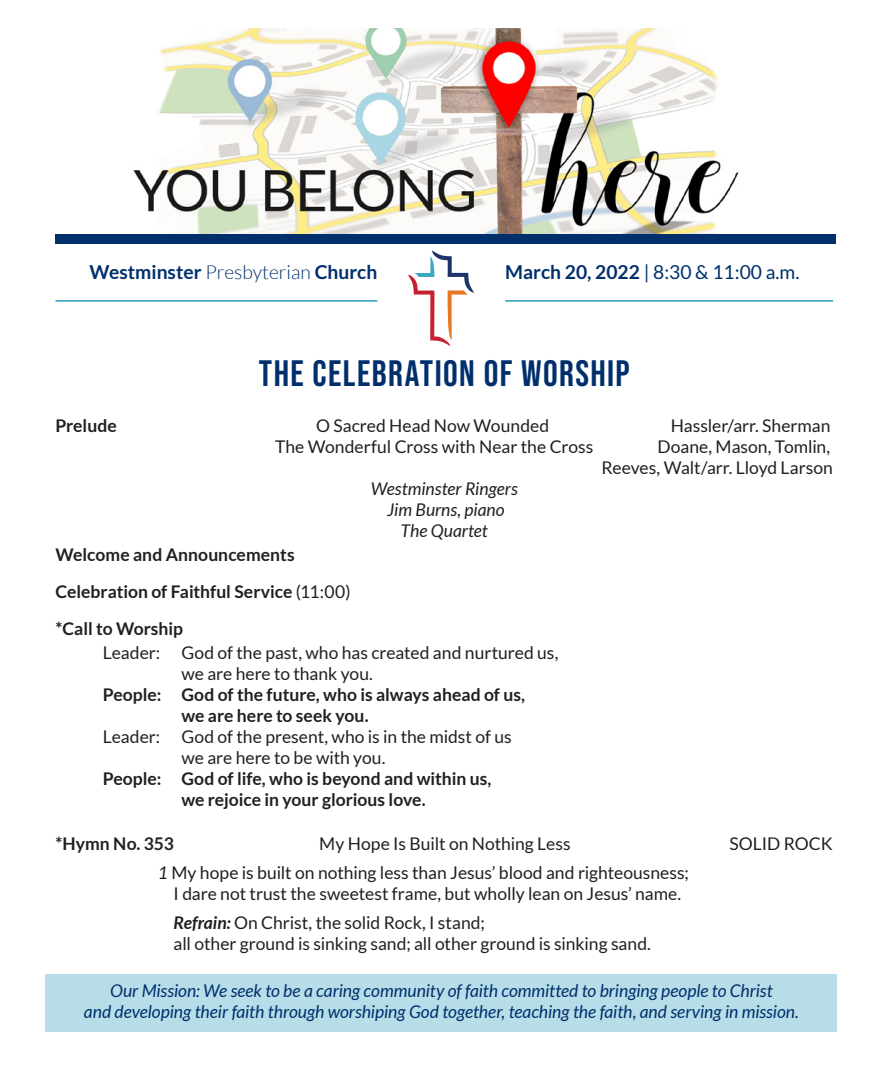
<style>
.page{position:relative;width:882px;height:1071px;background:#fff}
.page>*{position:absolute;margin:0;border:0;box-sizing:border-box;transform-origin:0 0}
.t1{font:36.75px "Bebas Neue";letter-spacing:.04em;color:#002f6c}
.t2{font:700 19.25px "Lato";color:#002f6c}
.t3{font:19.25px "Lato";color:#002f6c}
.t4{font:17.5px "Lato";color:#231f20}
.t5{font:700 17.5px "Lato";color:#231f20}
.t6{font:italic 17.5px/21px "Lato";color:#002f6c;text-align:center}
.t7{font:italic 17.5px "Lato";color:#231f20}
.s1{font-weight:300}
.s2{font-weight:700}
.s3{font-weight:400}
.s4{font-style:italic}
.s5{font-weight:700;font-style:italic}
</style>
<div class="page">
<img style="left:121px;top:29px;width:640px;height:206px">
<div style="left:45px;top:974px;width:791px;height:58px;background:#b6dde8"></div>
<div style="left:55px;top:235px;width:781px;height:9px;background:#002f6c"></div>
<svg style="left:408px;top:250px;width:66px;height:96px"></svg>
<hr style="left:55px;top:300px;width:322px;height:2px;background:#48a9c5">
<hr style="left:505px;top:300px;width:328px;height:2px;background:#48a9c5">
<p class="t2" style="left:89px;top:261px;width:290px">Westminster <span class="s1">Presbyterian</span> Church</p>
<p class="t3" style="left:505px;top:261px;width:296px"><span class="s2">March 20, 2022</span> | 8:30 &amp; 11:00 a.m.</p>
<p class="t1" style="left:259px;top:352px;width:372px">THE CELEBRATION OF WORSHIP</p>
<p class="t5" style="left:55px;top:415px;width:63px">Prelude</p>
<p class="t4" style="left:316px;top:416px;width:235px">O Sacred Head Now Wounded</p>
<p class="t4" style="left:671px;top:416px;width:161px">Hassler/arr. Sherman</p>
<p class="t4" style="left:275px;top:437px;width:320px">The Wonderful Cross with Near the Cross</p>
<p class="t4" style="left:657px;top:437px;width:174px">Doane, Mason, Tomlin,</p>
<p class="t4" style="left:602px;top:458px;width:233px">Reeves, Walt/arr. Lloyd Larson</p>
<p class="t7" style="left:371px;top:479px;width:149px">Westminster Ringers</p>
<p class="t7" style="left:387px;top:500px;width:119px">Jim Burns, piano</p>
<p class="t7" style="left:401px;top:521px;width:89px">The Quartet</p>
<p class="t5" style="left:56px;top:545px;width:241px">Welcome and Announcements</p>
<p class="t5" style="left:56px;top:581px;width:297px">Celebration of Faithful Service <span class="s3">(11:00)</span></p>
<p class="t5" style="left:56px;top:618px;width:129px">*Call to Worship</p>
<p class="t4" style="left:103px;top:643px;width:457px">Leader: God of the past, who has created and nurtured us,</p>
<p class="t4" style="left:181px;top:664px;width:193px">we are here to thank you.</p>
<p class="t5" style="left:103px;top:684px;width:424px">People: God of the future, who is always ahead of us,</p>
<p class="t5" style="left:181px;top:705px;width:189px">we are here to seek you.</p>
<p class="t4" style="left:103px;top:727px;width:410px">Leader: God of the present, who is in the midst of us</p>
<p class="t4" style="left:181px;top:748px;width:206px">we are here to be with you.</p>
<p class="t5" style="left:103px;top:768px;width:390px">People: God of life, who is beyond and within us,</p>
<p class="t5" style="left:181px;top:789px;width:246px">we rejoice in your glorious love.</p>
<p class="t5" style="left:55px;top:834px;width:120px">*Hymn No. 353</p>
<p class="t4" style="left:319px;top:834px;width:253px">My Hope Is Built on Nothing Less</p>
<p class="t4" style="left:729px;top:834px;width:105px">SOLID ROCK</p>
<p class="t4" style="left:158px;top:863px;width:533px"><span class="s4">1</span> My hope is built on nothing less than Jesus’ blood and righteousness;</p>
<p class="t4" style="left:174px;top:884px;width:509px">I dare not trust the sweetest frame, but wholly lean on Jesus’ name.</p>
<p class="t4" style="left:174px;top:913px;width:313px"><span class="s5">Refrain:</span> On Christ, the solid Rock, I stand;</p>
<p class="t4" style="left:174px;top:934px;width:479px">all other ground is sinking sand; all other ground is sinking sand.</p>
<p class="t6" style="left:84px;top:980px;width:717px">Our Mission: We seek to be a caring community of faith committed to bringing people to Christ<br>and developing their faith through worshiping God together, teaching the faith, and serving in mission.</p>
</div>
